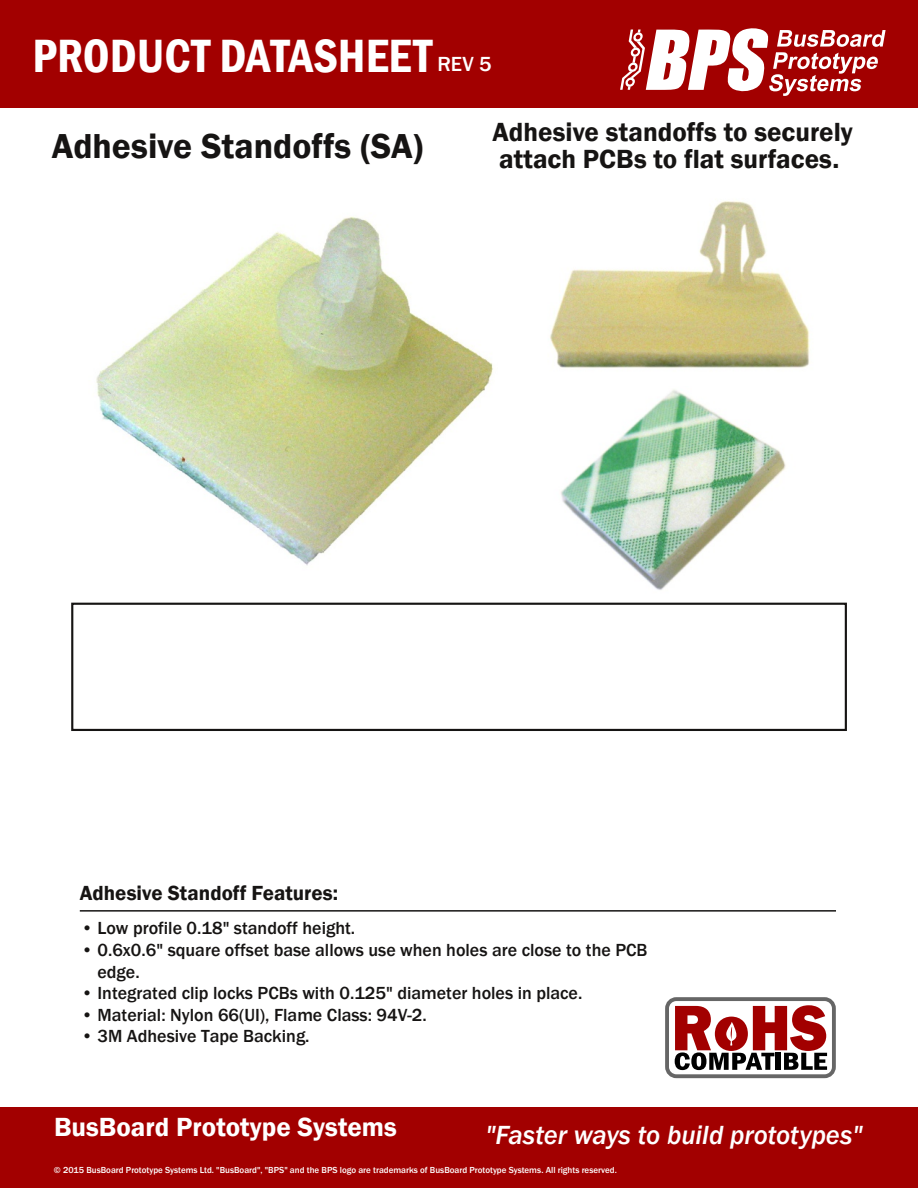
<style>
.page{position:relative;width:918px;height:1188px;background:#fff}
.page>*{position:absolute;margin:0;border:0;box-sizing:border-box;transform-origin:0 0}
.t1{font:600 condensed 48px "Franklin Gothic FS";color:#fff}
.t2{font:600 35.7px "Franklin Gothic FS";color:#161413}
.t3{font:600 27px/27px "Franklin Gothic FS";color:#161413}
.t4{font:27px "Franklin Gothic FS Med It";color:#fff}
.t5{font:600 27px "Franklin Gothic FS";color:#fff}
.t6{font:600 21px "Franklin Gothic FS";color:#161413}
.t7{font:500 21px "Franklin Gothic FS";color:#fff}
.t8{font:500 18px/21.6px "Franklin Gothic FS";color:#161413}
.t9{font:500 9px "Franklin Gothic FS";color:#fff}
</style>
<div class="page">
<div style="left:0;top:0;width:918px;height:108px;background:#a20000"></div>
<svg style="left:620px;top:28px;width:266px;height:68px"></svg>
<div style="left:0;top:1107px;width:918px;height:81px;background:#a20000"></div>
<div style="left:71px;top:603px;width:776px;height:128px;border:2px solid #161413"></div>
<hr style="left:80px;top:910px;width:756px;height:2px;background:#161413">
<div style="left:665px;top:997px;width:171px;height:81px;border:4px solid #666;border-radius:9px"></div>
<svg style="left:675px;top:1005px;width:152px;height:65px"></svg>
<img style="left:96px;top:216px;width:397px;height:349px">
<img style="left:550px;top:201px;width:260px;height:167px">
<img style="left:561px;top:389px;width:225px;height:201px">
<h1 class="t1" style="left:32px;top:32px;width:401px">PRODUCT DATASHEET</h1>
<p class="t7" style="left:437px;top:54px;width:56px">REV 5</p>
<h2 class="t2" style="left:52px;top:129px;width:373px">Adhesive Standoffs (SA)</h2>
<h3 class="t3" style="left:493px;top:119px;width:362px">Adhesive standoffs to securely attach PCBs to flat surfaces.</h3>
<p class="t6" style="left:80px;top:883px;width:260px">Adhesive Standoff Features:</p>
<p class="t8" style="left:81px;top:918px;width:276px">• Low profile 0.18" standoff height.</p>
<p class="t8" style="left:98px;top:939px;width:552px;text-indent:-17px">• 0.6x0.6" square offset base allows use when holes are close to the PCB edge.</p>
<p class="t8" style="left:81px;top:983px;width:503px">• Integrated clip locks PCBs with 0.125" diameter holes in place.</p>
<p class="t8" style="left:81px;top:1004px;width:347px">• Material: Nylon 66(UI), Flame Class: 94V-2.</p>
<p class="t8" style="left:81px;top:1026px;width:230px">• 3M Adhesive Tape Backing.</p>
<h3 class="t5" style="left:54px;top:1114px;width:345px">BusBoard Prototype Systems</h3>
<h3 class="t4" style="left:485px;top:1122px;width:379px">"Faster ways to build prototypes"</h3>
<p class="t9" style="left:54px;top:1165px;width:564px">© 2015 BusBoard Prototype Systems Ltd. "BusBoard", "BPS" and the BPS logo are trademarks of BusBoard Prototype Systems. All rights reserved.</p>
</div>
